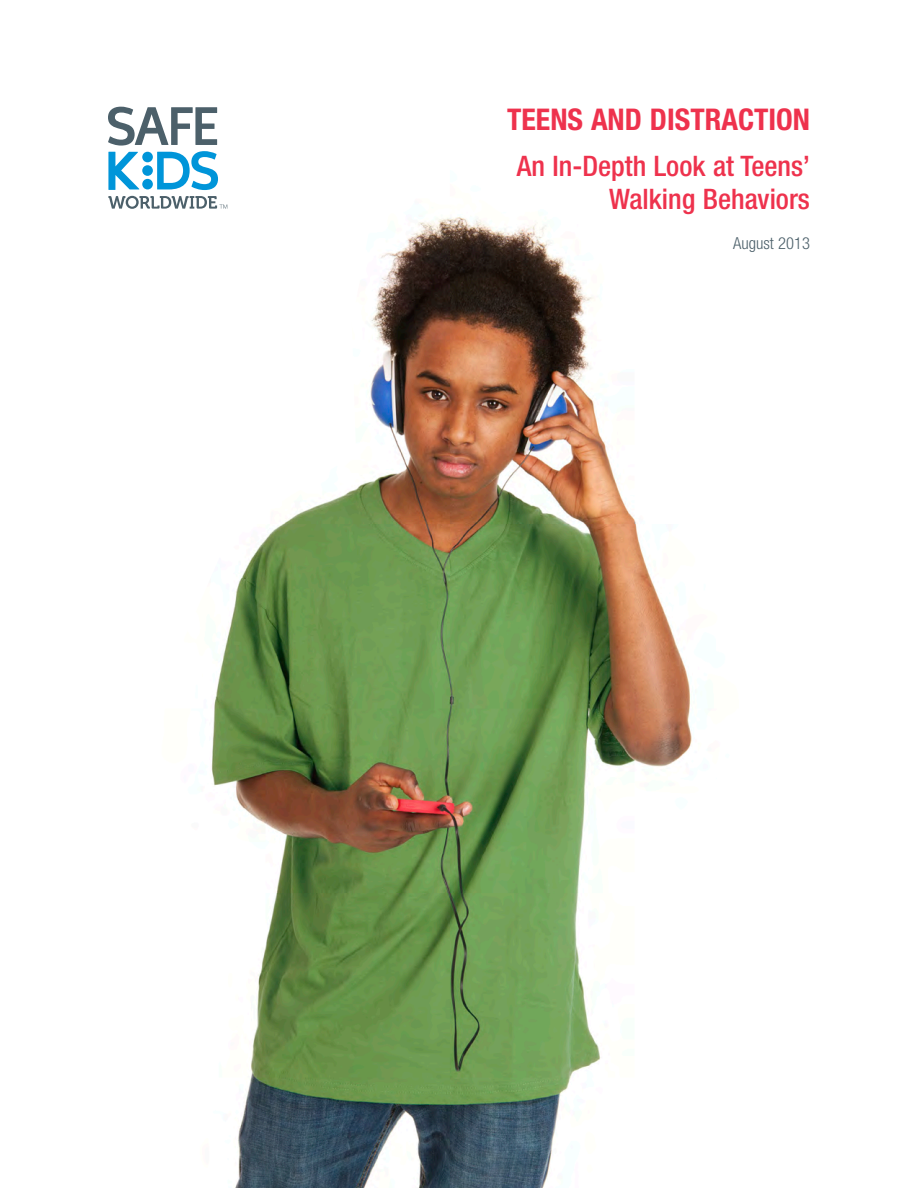
<style>
.page{position:relative;width:918px;height:1188px;background:#fff}
.page>*{position:absolute;margin:0;border:0;box-sizing:border-box;transform-origin:0 0}
.t1{font:700 condensed 30px "Helvetica Neue";color:#ee324d}
.t2{font:500 condensed 28.2px/33px "Helvetica Neue";color:#ee324d;text-align:right}
.t3{font:300 condensed 16.5px "Helvetica Neue";color:#4c606a}
</style>
<div class="page">
<img style="left:131px;top:190px;width:561px;height:998px">
<svg style="left:108px;top:107px;width:110px;height:83px"></svg>
<svg style="left:108px;top:196px;width:119px;height:13px"></svg>
<p class="t1" style="left:507px;top:101px;width:304px">TEENS AND DISTRACTION</p>
<p class="t2" style="left:517px;top:150px;width:295px">An In-Depth Look at Teens’<br>Walking Behaviors</p>
<p class="t3" style="left:733px;top:233px;width:78px">August 2013</p>
</div>
